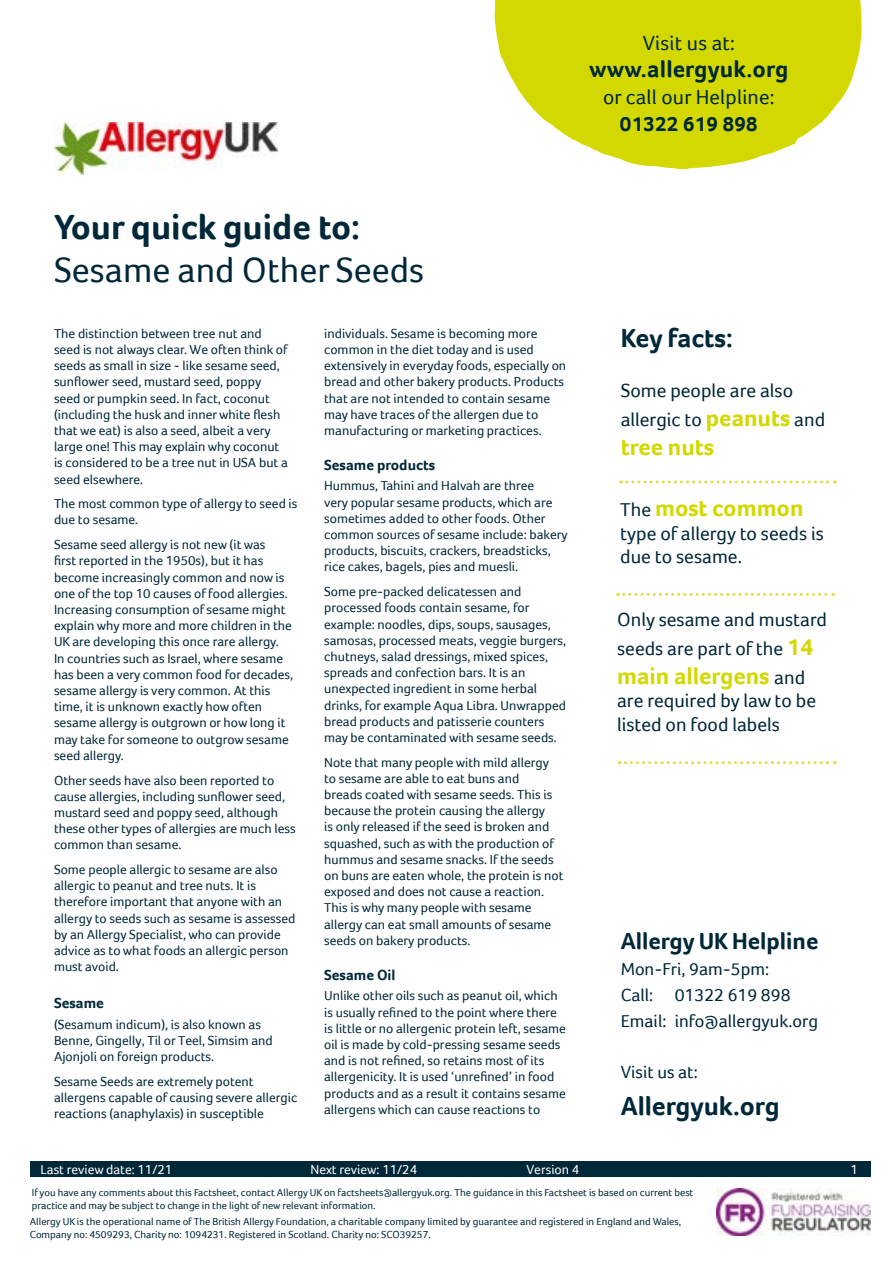
<style>
.page{position:relative;width:893px;height:1263px;background:#fff}
.page>*{position:absolute;margin:0;border:0;box-sizing:border-box;transform-origin:0 0}
.t1{font:36px "Foco";color:#002838}
.t2{font:700 36px "Foco";color:#002838}
.t3{font:700 27px "Foco";color:#002838}
.t4{font:700 24px "Foco";color:#d3d800}
.t5{font:700 24px "Foco";color:#002838}
.t6{font:21px "Foco";letter-spacing:.01em;color:#002838}
.t7{font:700 21px "Foco";letter-spacing:.01em;color:#002838}
.t8{font:19.5px/28.8px "Foco";color:#002838}
.t9{font:18px/25.8px "Foco";color:#002838}
.t10{font:700 15px "Foco";color:#002838}
.t11{font:13.5px/16.2px "Foco";color:#002838}
.t12{font:13.5px "Foco";color:#fff}
.t13{font:10.5px/12.6px "Foco";color:#002838}
.s1{font-weight:700;font-size:24px;color:#d3d800}
.s2{font-weight:400;font-size:19.5px;color:#002838}
</style>
<div class="page">
<svg style="left:494px;top:0;width:368px;height:169px;fill:#d3d800"></svg>
<svg style="left:621px;top:480px;width:214px;height:3px"></svg>
<svg style="left:618px;top:593px;width:216px;height:3px"></svg>
<svg style="left:619px;top:761px;width:216px;height:3px"></svg>
<img style="left:54px;top:123px;width:224px;height:51px">
<div style="left:31px;top:1161px;width:840px;height:16px;background:#002838"></div>
<img style="left:717px;top:1189px;width:154px;height:47px">
<h3 class="t6" style="left:643px;top:31px;width:94px">Visit us at:</h3>
<h3 class="t5" style="left:589px;top:53px;width:201px">www.allergyuk.org</h3>
<h3 class="t6" style="left:603px;top:85px;width:173px">or call our Helpline:</h3>
<h3 class="t7" style="left:620px;top:110px;width:139px">01322 619 898</h3>
<h1 class="t2" style="left:54px;top:203px;width:308px">Your quick guide to:</h1>
<h1 class="t1" style="left:54px;top:249px;width:372px">Sesame and Other Seeds</h1>
<p class="t11" style="left:54px;top:325px;width:235px">The distinction between tree nut and seed is not always clear. We often think of seeds as small in size - like sesame seed, sunflower seed, mustard seed, poppy seed or pumpkin seed. In fact, coconut (including the husk and inner white flesh that we eat) is also a seed, albeit a very large one! This may explain why coconut is considered to be a tree nut in USA but a seed elsewhere.</p>
<p class="t11" style="left:54px;top:495px;width:245px">The most common type of allergy to seed is due to sesame.</p>
<p class="t11" style="left:54px;top:536px;width:241px">Sesame seed allergy is not new (it was<br>first reported in the 1950s), but it has become increasingly common and now is one of the top 10 causes of food allergies.<br>Increasing consumption of sesame might explain why more and more children in the UK are developing this once rare allergy.<br>In countries such as Israel, where sesame has been a very common food for decades, sesame allergy is very common. At this time, it is unknown exactly how often sesame allergy is outgrown or how long it may take for someone to outgrow sesame seed allergy.</p>
<p class="t11" style="left:54px;top:772px;width:243px">Other seeds have also been reported to cause allergies, including sunflower seed, mustard seed and poppy seed, although these other types of allergies are much less common than sesame.</p>
<p class="t11" style="left:54px;top:861px;width:243px">Some people allergic to sesame are also allergic to peanut and tree nuts. It is therefore important that anyone with an allergy to seeds such as sesame is assessed by an Allergy Specialist, who can provide advice as to what foods an allergic person must avoid.</p>
<p class="t10" style="left:54px;top:993px;width:51px">Sesame</p>
<p class="t11" style="left:54px;top:1016px;width:220px">(Sesamum indicum), is also known as<br>Benne, Gingelly, Til or Teel, Simsim and<br>Ajonjoli on foreign products.</p>
<p class="t11" style="left:54px;top:1073px;width:245px">Sesame Seeds are extremely potent allergens capable of causing severe allergic reactions (anaphylaxis) in susceptible</p>
<p class="t11" style="left:324px;top:325px;width:244px">individuals. Sesame is becoming more common in the diet today and is used extensively in everyday foods, especially on bread and other bakery products. Products that are not intended to contain sesame may have traces of the allergen due to manufacturing or marketing practices.</p>
<p class="t10" style="left:324px;top:455px;width:113px">Sesame products</p>
<p class="t11" style="left:324px;top:478px;width:245px">Hummus, Tahini and Halvah are three<br>very popular sesame products, which are sometimes added to other foods. Other common sources of sesame include: bakery products, biscuits, crackers, breadsticks, rice cakes, bagels, pies and muesli.</p>
<p class="t11" style="left:324px;top:583px;width:244px">Some pre-packed delicatessen and processed foods contain sesame, for example: noodles, dips, soups, sausages, samosas, processed meats, veggie burgers, chutneys, salad dressings, mixed spices, spreads and confection bars. It is an unexpected ingredient in some herbal drinks, for example Aqua Libra. Unwrapped bread products and patisserie counters may be contaminated with sesame seeds.</p>
<p class="t11" style="left:324px;top:754px;width:241px">Note that many people with mild allergy to sesame are able to eat buns and<br>breads coated with sesame seeds. This is because the protein causing the allergy<br>is only released if the seed is broken and squashed, such as with the production of hummus and sesame snacks. If the seeds on buns are eaten whole, the protein is not exposed and does not cause a reaction.<br>This is why many people with sesame allergy can eat small amounts of sesame seeds on bakery products.</p>
<p class="t10" style="left:324px;top:965px;width:73px">Sesame Oil</p>
<p class="t11" style="left:324px;top:987px;width:243px">Unlike other oils such as peanut oil, which is usually refined to the point where there is little or no allergenic protein left, sesame oil is made by cold-pressing sesame seeds and is not refined, so retains most of its allergenicity. It is used ‘unrefined’ in food products and as a result it contains sesame allergens which can cause reactions to</p>
<h2 class="t3" style="left:621px;top:320px;width:114px">Key facts:</h2>
<h3 class="t8" style="left:621px;top:376px;width:206px">Some people are also allergic to <span class="s1">peanuts</span> and</h3>
<h3 class="t4" style="left:621px;top:431px;width:95px">tree nuts</h3>
<h3 class="t4" style="left:620px;top:492px;width:185px"><span class="s2">The</span> most common</h3>
<h3 class="t8" style="left:620px;top:521px;width:205px;line-height:23.4px">type of allergy to seeds is due to sesame.</h3>
<h3 class="t8" style="left:617px;top:605px;width:211px">Only sesame and mustard seeds are part of the <span class="s1">14</span></h3>
<h3 class="t4" style="left:617px;top:660px;width:190px">main allergens <span class="s2">and</span></h3>
<h3 class="t8" style="left:617px;top:689px;width:200px;line-height:23.4px">are required by law to be listed on food labels</h3>
<h3 class="t5" style="left:621px;top:925px;width:199px">Allergy UK Helpline</h3>
<h3 class="t9" style="left:621px;top:956px;width:199px">Mon-Fri, 9am-5pm:<br>Call: 01322 619 898<br>Email: info@allergyuk.org</h3>
<h3 class="t9" style="left:621px;top:1059px;width:79px">Visit us at:</h3>
<h2 class="t3" style="left:621px;top:1088px;width:160px">Allergyuk.org</h2>
<p class="t12" style="left:40px;top:1162px;width:133px">Last review date: 11/21</p>
<p class="t12" style="left:310px;top:1162px;width:108px">Next review: 11/24</p>
<p class="t12" style="left:526px;top:1162px;width:54px">Version 4</p>
<p class="t12" style="left:850px;top:1162px;width:9px">1</p>
<p class="t13" style="left:32px;top:1186px;width:663px">If you have any comments about this Factsheet, contact Allergy UK on factsheets@allergyuk.org. The guidance in this Factsheet is based on current best practice and may be subject to change in the light of new relevant information.</p>
<p class="t13" style="left:30px;top:1215px;width:653px">Allergy UK is the operational name of The British Allergy Foundation, a charitable company limited by guarantee and registered in England and Wales,<br>Company no: 4509293, Charity no: 1094231. Registered in Scotland. Charity no: SCO39257.</p>
</div>
